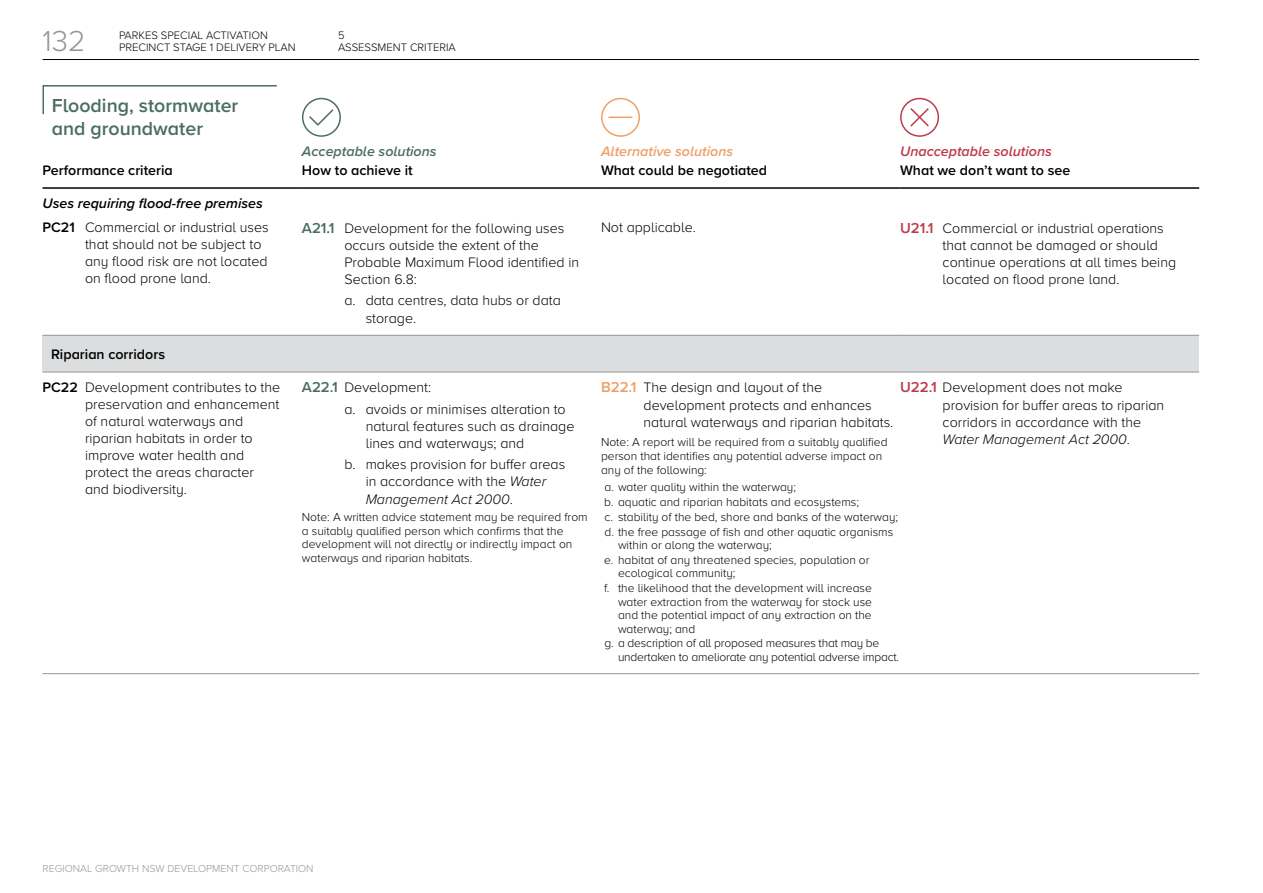
<style>
.page{position:relative;width:1263px;height:893px;background:#fff}
.page>*{position:absolute;margin:0;border:0;box-sizing:border-box;transform-origin:0 0}
.t1{font:300 30px "Proxima Nova A";color:#939598}
.t2{font:600 19.5px/22.5px "Proxima Nova A";color:#4a6d64}
.t3{font:300 14.25px/17.1px "Proxima Nova A";color:#000}
.t4{font:600 14.25px "Proxima Nova A";color:#000}
.t5{font:italic 600 14.25px "Proxima Nova A";color:#000}
.t6{font:italic 600 14.25px "Proxima Nova A";color:#bd3b4b}
.t7{font:italic 600 14.25px "Proxima Nova A";color:#eea069}
.t8{font:italic 600 14.25px "Proxima Nova A";color:#4a6d64}
.t9{font:300 12px/13.5px "Proxima Nova A";color:#000}
.t10{font:11.25px/12.5px "Proxima Nova A Light 5";color:#000}
.t11{font:11.25px/12.5px "Proxima Nova A Light 22";color:#000}
.t12{font:10.5px "Proxima Nova A Light 22";color:#939598}
.s1{font-weight:600}
.s2{font-weight:600;font-size:15px;color:#4a6d64}
.s3{font-weight:600;font-size:15px;color:#bd3b4b}
.s4{font-style:italic}
.s5{font-weight:600;font-size:15px;color:#eea069}
</style>
<div class="page">
<div style="left:43px;top:335px;width:1156px;height:37px;background:#dcddde"></div>
<hr style="left:43px;top:187px;width:259px;height:2px;background:#000">
<hr style="left:302px;top:187px;width:299px;height:2px;background:#000">
<hr style="left:601px;top:187px;width:299px;height:2px;background:#000">
<hr style="left:900px;top:187px;width:299px;height:2px;background:#000">
<hr style="left:43px;top:335px;width:259px;height:1px;background:#939598">
<hr style="left:302px;top:335px;width:299px;height:1px;background:#939598">
<hr style="left:601px;top:335px;width:299px;height:1px;background:#939598">
<hr style="left:900px;top:335px;width:299px;height:1px;background:#939598">
<hr style="left:43px;top:372px;width:259px;height:1px;background:#939598">
<hr style="left:302px;top:372px;width:299px;height:1px;background:#939598">
<hr style="left:601px;top:372px;width:299px;height:1px;background:#939598">
<hr style="left:900px;top:372px;width:299px;height:1px;background:#939598">
<hr style="left:43px;top:673px;width:259px;height:1px;background:#939598">
<hr style="left:302px;top:673px;width:299px;height:1px;background:#939598">
<hr style="left:601px;top:673px;width:299px;height:1px;background:#939598">
<hr style="left:900px;top:673px;width:299px;height:1px;background:#939598">
<div style="left:302px;top:98px;width:39px;height:39px;border:2px solid #4a6d64;border-radius:50%"></div>
<svg style="left:309px;top:109px;width:25px;height:17px"></svg>
<div style="left:601px;top:98px;width:39px;height:39px;border:2px solid #eea069;border-radius:50%"></div>
<svg style="left:609px;top:117px;width:23px;height:1px"></svg>
<div style="left:900px;top:98px;width:39px;height:39px;border:2px solid #bd3b4b;border-radius:50%"></div>
<svg style="left:910px;top:108px;width:19px;height:19px"></svg>
<svg style="left:42px;top:85px;width:235px;height:30px"></svg>
<hr style="left:43px;top:59px;width:1156px;height:1px;background:#000">
<h1 class="t1" style="left:43px;top:19px;width:45px">132</h1>
<p class="t10" style="left:119px;top:28px;width:178px">PARKES SPECIAL ACTIVATION<br>PRECINCT STAGE 1 DELIVERY PLAN</p>
<p class="t11" style="left:338px;top:28px;width:119px">5<br>ASSESSMENT CRITERIA</p>
<h2 class="t2" style="left:52px;top:94px;width:188px">Flooding, stormwater and groundwater</h2>
<p class="t4" style="left:43px;top:160px;width:132px">Performance criteria</p>
<p class="t5" style="left:43px;top:193px;width:222px">Uses requiring food-free premises</p>
<p class="t3" style="left:85px;top:218px;width:185px;text-indent:-43px"><span class="s1">PC21</span> Commercial or industrial uses that should not be subject to any food risk are not located on food prone land.</p>
<p class="t4" style="left:51px;top:344px;width:116px">Riparian corridors</p>
<p class="t3" style="left:85px;top:378px;width:197px;text-indent:-43px"><span class="s1">PC22</span> Development contributes to the preservation and enhancement of natural waterways and riparian habitats in order to improve water health and protect the areas character and biodiversity.</p>
<p class="t8" style="left:302px;top:141px;width:136px">Acceptable solutions</p>
<p class="t4" style="left:302px;top:160px;width:112px">How to achieve it</p>
<p class="t3" style="left:344px;top:219px;width:236px;text-indent:-43px"><span class="s2">A21.1</span> Development for the following uses occurs outside the extent of the<br>Probable Maximum Flood identifed in<br>Section 6.8:</p>
<p class="t3" style="left:366px;top:291px;width:197px;text-indent:-21px">a. data centres, data hubs or data storage.</p>
<p class="t7" style="left:601px;top:141px;width:134px">Alternative solutions</p>
<p class="t4" style="left:601px;top:160px;width:168px">What could be negotiated</p>
<p class="t3" style="left:601px;top:218px;width:96px">Not applicable.</p>
<p class="t6" style="left:900px;top:141px;width:153px">Unacceptable solutions</p>
<p class="t4" style="left:900px;top:160px;width:172px">What we don’t want to see</p>
<p class="t3" style="left:943px;top:219px;width:235px;text-indent:-43px"><span class="s3">U21.1</span> Commercial or industrial operations that cannot be damaged or should continue operations at all times being located on food prone land.</p>
<p class="t3" style="left:302px;top:378px;width:131px"><span class="s2">A22.1</span> Development:</p>
<p class="t3" style="left:366px;top:400px;width:210px;text-indent:-21px">a. avoids or minimises alteration to natural features such as drainage lines and waterways; and</p>
<p class="t3" style="left:366px;top:455px;width:201px;text-indent:-21px">b. makes provision for bufer areas in accordance with the <span class="s4">Water<br>Management Act 2000</span>.</p>
<p class="t9" style="left:302px;top:510px;width:287px">Note: A written advice statement may be required from a suitably qualifed person which confrms that the development will not directly or indirectly impact on waterways and riparian habitats.</p>
<p class="t3" style="left:643px;top:378px;width:251px;text-indent:-43px"><span class="s5">B22.1</span> The design and layout of the development protects and enhances natural waterways and riparian habitats.</p>
<p class="t9" style="left:601px;top:435px;width:288px">Note: A report will be required from a suitably qualifed person that identifes any potential adverse impact on any of the following:</p>
<p class="t9" style="left:605px;top:480px;width:193px">a. water quality within the waterway;</p>
<p class="t9" style="left:604px;top:495px;width:256px">b. aquatic and riparian habitats and ecosystems;</p>
<p class="t9" style="left:605px;top:509px;width:295px">c. stability of the bed, shore and banks of the waterway;</p>
<p class="t9" style="left:618px;top:524px;width:277px;text-indent:-13px">d. the free passage of fsh and other aquatic organisms within or along the waterway;</p>
<p class="t9" style="left:618px;top:552px;width:253px;text-indent:-14px">e. habitat of any threatened species, population or ecological community;</p>
<p class="t9" style="left:618px;top:581px;width:255px;text-align:justify;text-indent:-14px">f. the likelihood that the development will increase water extraction from the waterway for stock use and the potential impact of any extraction on the waterway; and</p>
<p class="t9" style="left:618px;top:636px;width:283px;text-indent:-14px">g. a description of all proposed measures that may be undertaken to ameliorate any potential adverse impact.</p>
<p class="t3" style="left:943px;top:378px;width:223px;text-indent:-43px"><span class="s3">U22.1</span> Development does not make provision for bufer areas to riparian corridors in accordance with the<br><span class="s4">Water Management Act 2000</span>.</p>
<p class="t12" style="left:43px;top:860px;width:273px">REGIONAL GROWTH NSW DEVELOPMENT CORPORATION</p>
</div>
